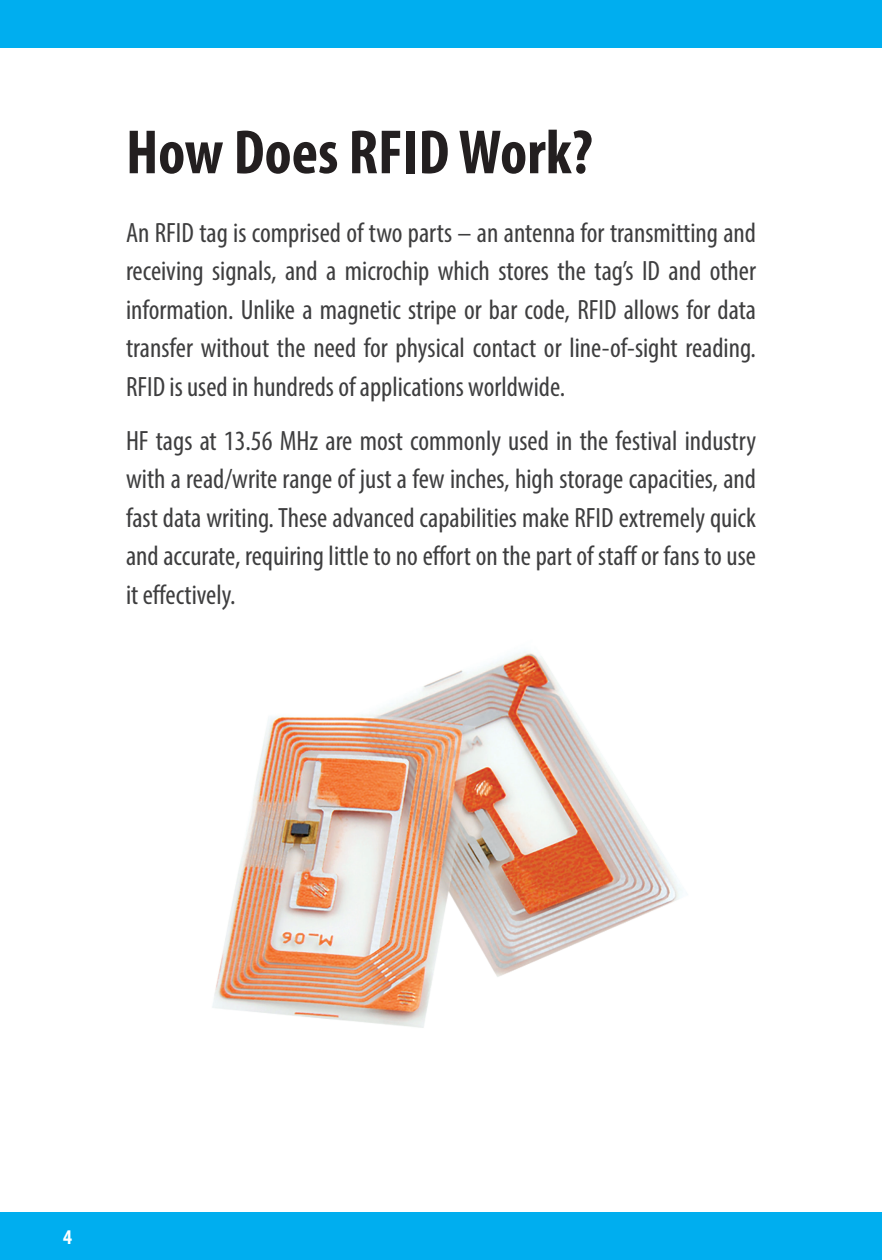
<style>
.page{position:relative;width:882px;height:1260px;background:#fff}
.page>*{position:absolute;margin:0;border:0;box-sizing:border-box;transform-origin:0 0}
.t1{font:700 condensed 63px "Myriad Pro";color:#231f20}
.t2{font:condensed 28px/38.5px "Myriad Pro";color:#3e3e3f;text-align:justify}
.t3{font:700 condensed 21px "Myriad Pro";color:#fff}
</style>
<div class="page">
<div style="left:0;top:0;width:882px;height:47px;background:#00aeef"></div>
<hr style="left:881px;top:0;width:1px;height:47px;background:#0077a3">
<div style="left:0;top:1213px;width:882px;height:47px;background:#00aeef"></div>
<hr style="left:881px;top:1213px;width:1px;height:47px;background:#0077a3">
<img style="left:212px;top:650px;width:471px;height:378px">
<p class="t1" style="left:126px;top:113px;width:468px">How Does RFID Work?</p>
<p class="t2" style="left:126px;top:213px;width:632px">An RFID tag is comprised of two parts – an antenna for transmitting and receiving signals, and a microchip which stores the tag’s ID and other information. Unlike a magnetic stripe or bar code, RFID allows for data transfer without the need for physical contact or line-of-sight reading.<br>RFID is used in hundreds of applications worldwide.</p>
<p class="t2" style="left:126px;top:421px;width:632px">HF tags at 13.56 MHz are most commonly used in the festival industry with a read/write range of just a few inches, high storage capacities, and fast data writing. These advanced capabilities make RFID extremely quick and accurate, requiring little to no effort on the part of staff or fans to use it effectively.</p>
<p class="t3" style="left:63px;top:1224px;width:10px">4</p>
</div>
